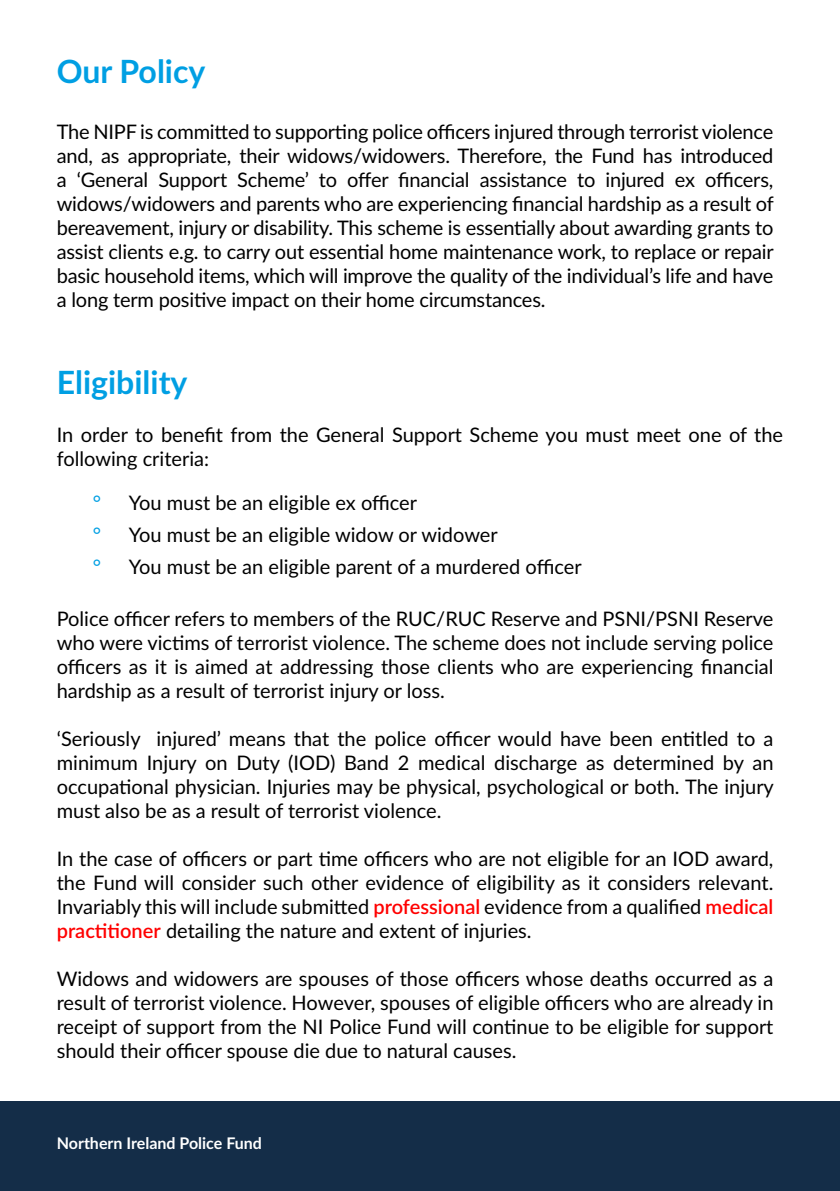
<style>
.page{position:relative;width:840px;height:1191px;background:#fff}
.page>*{position:absolute;margin:0;border:0;box-sizing:border-box;transform-origin:0 0}
.t1{font:700 32px "Lato";color:#009fe3}
.t2{font:20px/24px "Lato";color:#000;text-align:justify}
.t3{font:20px "Lato";color:#009fe3}
.t4{font:700 16px "Lato";color:#fff}
.s1{font-weight:600;color:#f00}
</style>
<div class="page">
<div style="left:0;top:1101px;width:839px;height:90px;background:#142d48"></div>
<p class="t1" style="left:57px;top:48px;width:150px">Our Policy</p>
<p class="t2" style="left:57px;top:119px;width:718px">The NIPF is committed to supporting police officers injured through terrorist violence and, as appropriate, their widows/widowers. Therefore, the Fund has introduced a ‘General Support Scheme’ to offer financial assistance to injured ex officers, widows/widowers and parents who are experiencing financial hardship as a result of bereavement, injury or disability. This scheme is essentially about awarding grants to assist clients e.g. to carry out essential home maintenance work, to replace or repair basic household items, which will improve the quality of the individual’s life and have a long term positive impact on their home circumstances.</p>
<p class="t1" style="left:57px;top:358px;width:132px">Eligibility</p>
<p class="t2" style="left:57px;top:422px;width:727px">In order to benefit from the General Support Scheme you must meet one of the following criteria:</p>
<p class="t3" style="left:93px;top:488px;width:10px">°</p>
<p class="t2" style="left:129px;top:490px;width:290px">You must be an eligible ex officer</p>
<p class="t3" style="left:93px;top:520px;width:10px">°</p>
<p class="t2" style="left:129px;top:522px;width:370px">You must be an eligible widow or widower</p>
<p class="t3" style="left:93px;top:552px;width:10px">°</p>
<p class="t2" style="left:129px;top:554px;width:454px">You must be an eligible parent of a murdered officer</p>
<p class="t2" style="left:57px;top:606px;width:717px">Police officer refers to members of the RUC/RUC Reserve and PSNI/PSNI Reserve who were victims of terrorist violence. The scheme does not include serving police officers as it is aimed at addressing those clients who are experiencing financial hardship as a result of terrorist injury or loss.</p>
<p class="t2" style="left:57px;top:726px;width:718px">‘Seriously injured’ means that the police officer would have been entitled to a minimum Injury on Duty (IOD) Band 2 medical discharge as determined by an occupational physician. Injuries may be physical, psychological or both. The injury must also be as a result of terrorist violence.</p>
<p class="t2" style="left:57px;top:846px;width:717px">In the case of officers or part time officers who are not eligible for an IOD award, the Fund will consider such other evidence of eligibility as it considers relevant.<br>Invariably this will include submitted <span class="s1">professional</span> evidence from a qualified <span class="s1">medical practitioner</span> detailing the nature and extent of injuries.</p>
<p class="t2" style="left:57px;top:966px;width:717px">Widows and widowers are spouses of those officers whose deaths occurred as a result of terrorist violence. However, spouses of eligible officers who are already in receipt of support from the NI Police Fund will continue to be eligible for support should their officer spouse die due to natural causes.</p>
<p class="t4" style="left:57px;top:1131px;width:207px">Northern Ireland Police Fund</p>
</div>
